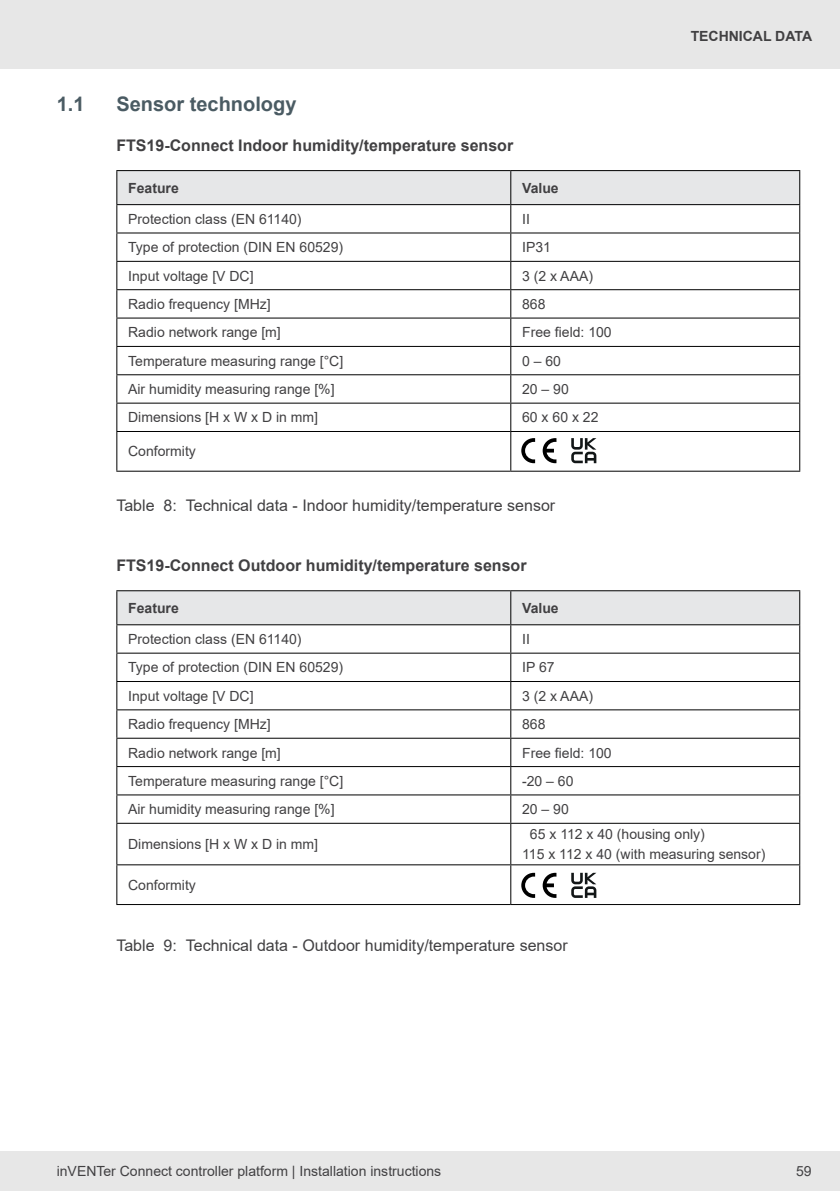
<style>
.page{position:relative;width:840px;height:1191px;background:#fff}
.page>*{position:absolute;margin:0;border:0;box-sizing:border-box;transform-origin:0 0}
.t1{font:700 20px "Arial";color:#4a5b63}
.t2{font:16px "Arial";color:#414042}
.t3{font:700 16px "Arial";color:#414042}
.t4{font:14px/20px "Arial";color:#414042}
.t5{font:700 14px "Arial";color:#414042}
</style>
<div class="page">
<div style="left:0;top:0;width:839px;height:68px;background:#e7e7e7"></div>
<div style="left:0;top:1151px;width:839px;height:40px;background:#e7e7e7"></div>
<hr style="left:510px;top:170px;width:289px;height:1px;background:#000">
<hr style="left:798px;top:432px;width:1px;height:39px;background:#000">
<hr style="left:510px;top:431px;width:289px;height:1px;background:#000">
<hr style="left:510px;top:471px;width:289px;height:1px;background:#000">
<hr style="left:116px;top:170px;width:394px;height:1px;background:#000">
<svg style="left:116px;top:171px;width:683px;height:260px"></svg>
<hr style="left:116px;top:432px;width:1px;height:39px;background:#000">
<hr style="left:510px;top:432px;width:1px;height:39px;background:#000">
<hr style="left:116px;top:232px;width:394px;height:1px;background:#000">
<hr style="left:116px;top:261px;width:394px;height:1px;background:#000">
<hr style="left:116px;top:289px;width:394px;height:1px;background:#000">
<hr style="left:116px;top:317px;width:394px;height:1px;background:#000">
<hr style="left:116px;top:346px;width:394px;height:1px;background:#000">
<hr style="left:116px;top:402px;width:394px;height:1px;background:#000">
<hr style="left:116px;top:431px;width:394px;height:1px;background:#000">
<hr style="left:116px;top:471px;width:394px;height:1px;background:#000">
<hr style="left:510px;top:590px;width:289px;height:1px;background:#000">
<hr style="left:798px;top:823px;width:1px;height:41px;background:#000">
<hr style="left:798px;top:865px;width:1px;height:39px;background:#000">
<hr style="left:510px;top:822px;width:289px;height:1px;background:#000">
<hr style="left:510px;top:864px;width:289px;height:1px;background:#000">
<hr style="left:510px;top:904px;width:289px;height:1px;background:#000">
<hr style="left:116px;top:590px;width:394px;height:1px;background:#000">
<svg style="left:116px;top:591px;width:683px;height:231px"></svg>
<hr style="left:116px;top:823px;width:1px;height:41px;background:#000">
<hr style="left:510px;top:823px;width:1px;height:41px;background:#000">
<hr style="left:116px;top:865px;width:1px;height:39px;background:#000">
<hr style="left:510px;top:865px;width:1px;height:39px;background:#000">
<hr style="left:116px;top:652px;width:394px;height:1px;background:#000">
<hr style="left:116px;top:681px;width:394px;height:1px;background:#000">
<hr style="left:116px;top:709px;width:394px;height:1px;background:#000">
<hr style="left:116px;top:737px;width:394px;height:1px;background:#000">
<hr style="left:116px;top:766px;width:394px;height:1px;background:#000">
<hr style="left:116px;top:822px;width:394px;height:1px;background:#000">
<hr style="left:116px;top:864px;width:394px;height:1px;background:#000">
<hr style="left:116px;top:904px;width:394px;height:1px;background:#000">
<svg style="left:521px;top:438px;width:35px;height:25px"></svg>
<svg style="left:571px;top:438px;width:25px;height:25px"></svg>
<svg style="left:521px;top:872px;width:35px;height:26px"></svg>
<svg style="left:571px;top:872px;width:25px;height:26px"></svg>
<h1 class="t1" style="left:57px;top:90px;width:29px">1.1</h1>
<h1 class="t1" style="left:116px;top:90px;width:182px">Sensor technology</h1>
<p class="t3" style="left:116px;top:134px;width:398px">FTS19-Connect Indoor humidity/temperature sensor</p>
<p class="t5" style="left:128px;top:178px;width:52px">Feature</p>
<p class="t5" style="left:522px;top:178px;width:38px">Value</p>
<p class="t4" style="left:128px;top:209px;width:175px">Protection class (EN 61140)</p>
<p class="t4" style="left:522px;top:209px;width:9px">II</p>
<p class="t4" style="left:128px;top:237px;width:216px">Type of protection (DIN EN 60529)</p>
<p class="t4" style="left:522px;top:237px;width:30px">IP31</p>
<p class="t4" style="left:128px;top:266px;width:127px">Input voltage [V DC]</p>
<p class="t4" style="left:522px;top:266px;width:72px">3 (2 x AAA)</p>
<p class="t4" style="left:128px;top:294px;width:144px">Radio frequency [MHz]</p>
<p class="t4" style="left:522px;top:294px;width:25px">868</p>
<p class="t4" style="left:128px;top:322px;width:154px">Radio network range [m]</p>
<p class="t4" style="left:522px;top:322px;width:91px">Free field: 100</p>
<p class="t4" style="left:128px;top:351px;width:216px">Temperature measuring range [°C]</p>
<p class="t4" style="left:522px;top:351px;width:40px">0 – 60</p>
<p class="t4" style="left:128px;top:379px;width:208px">Air humidity measuring range [%]</p>
<p class="t4" style="left:522px;top:379px;width:48px">20 – 90</p>
<p class="t4" style="left:128px;top:407px;width:191px">Dimensions [H x W x D in mm]</p>
<p class="t4" style="left:522px;top:407px;width:78px">60 x 60 x 22</p>
<p class="t4" style="left:128px;top:441px;width:69px">Conformity</p>
<p class="t2" style="left:116px;top:494px;width:440px">Table 8: Technical data - Indoor humidity/temperature sensor</p>
<p class="t5" style="left:690px;top:26px;width:123px">TECHNICAL DATA</p>
<p class="t3" style="left:116px;top:554px;width:411px">FTS19-Connect Outdoor humidity/temperature sensor</p>
<p class="t5" style="left:128px;top:598px;width:52px">Feature</p>
<p class="t5" style="left:522px;top:598px;width:38px">Value</p>
<p class="t4" style="left:128px;top:629px;width:175px">Protection class (EN 61140)</p>
<p class="t4" style="left:522px;top:629px;width:9px">II</p>
<p class="t4" style="left:128px;top:657px;width:216px">Type of protection (DIN EN 60529)</p>
<p class="t4" style="left:522px;top:657px;width:34px">IP 67</p>
<p class="t4" style="left:128px;top:686px;width:127px">Input voltage [V DC]</p>
<p class="t4" style="left:522px;top:686px;width:72px">3 (2 x AAA)</p>
<p class="t4" style="left:128px;top:714px;width:144px">Radio frequency [MHz]</p>
<p class="t4" style="left:522px;top:714px;width:25px">868</p>
<p class="t4" style="left:128px;top:742px;width:154px">Radio network range [m]</p>
<p class="t4" style="left:522px;top:742px;width:91px">Free field: 100</p>
<p class="t4" style="left:128px;top:771px;width:216px">Temperature measuring range [°C]</p>
<p class="t4" style="left:522px;top:771px;width:53px">-20 – 60</p>
<p class="t4" style="left:128px;top:799px;width:208px">Air humidity measuring range [%]</p>
<p class="t4" style="left:522px;top:799px;width:48px">20 – 90</p>
<p class="t4" style="left:128px;top:834px;width:191px">Dimensions [H x W x D in mm]</p>
<p class="t4" style="left:522px;top:824px;width:245px;text-indent:8px">65 x 112 x 40 (housing only)<br>115 x 112 x 40 (with measuring sensor)</p>
<p class="t4" style="left:128px;top:874px;width:69px">Conformity</p>
<p class="t2" style="left:116px;top:934px;width:452px">Table 9: Technical data - Outdoor humidity/temperature sensor</p>
<p class="t4" style="left:57px;top:1161px;width:386px">inVENTer Connect controller platform | Installation instructions</p>
<p class="t4" style="left:795px;top:1161px;width:17px">59</p>
</div>
